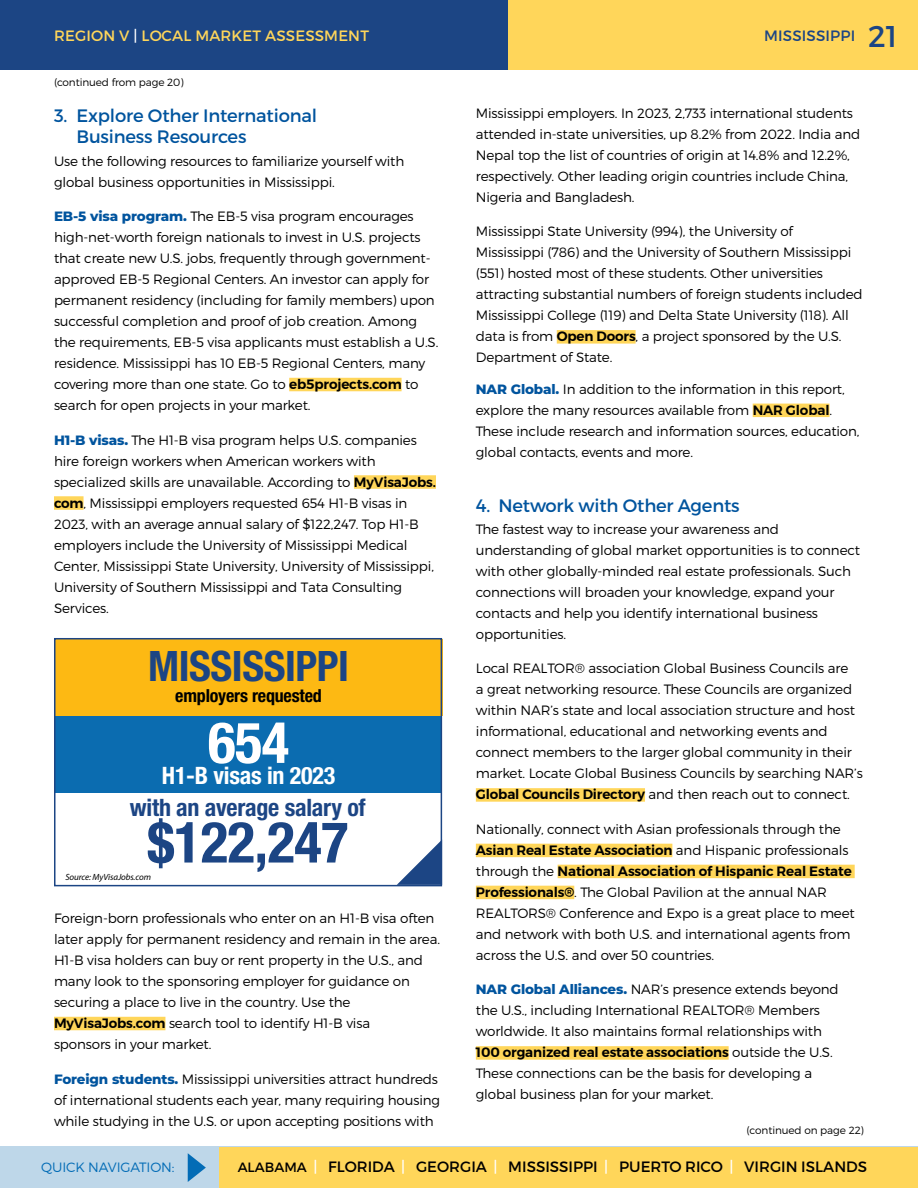
<style>
.page{position:relative;width:918px;height:1188px;background:#fff}
.page>*{position:absolute;margin:0;border:0;box-sizing:border-box;transform-origin:0 0}
.Body_Copy{font:700 condensed 57px "Helvetica Neue LT Pro";letter-spacing:-.01em;color:#1c4584}
.Body_Copy-2{font:700 condensed 57px "Helvetica Neue LT Pro";color:#fff}
.Body_Copy-3{font:700 condensed 42px "Helvetica Neue LT Pro";letter-spacing:-.01em;color:#1c4584}
.t1{font:30px "Montserrat";color:#1c4584}
.Body_Copy-4{font:700 condensed 24px "Helvetica Neue LT Pro";letter-spacing:-.01em;color:#1c4584}
.Body_Copy-5{font:700 condensed 24px "Helvetica Neue LT Pro";letter-spacing:-.01em;color:#fff}
.t2{font:18px/21px "Montserrat";letter-spacing:-.01em;color:#00549e}
.Body_Copy-6{font:700 condensed 18px "Helvetica Neue LT Pro";letter-spacing:-.01em;color:#000}
.t3{font:15px "Montserrat";color:#000}
.t4{font:15px "Montserrat";letter-spacing:.01em;color:#ffd65a}
.t5{font:15px "Montserrat";letter-spacing:.01em;color:#1c4584}
.t6{font:300 13.5px/21px "Montserrat";letter-spacing:-.01em;color:#000}
.t7{font:300 13.5px "Montserrat";letter-spacing:-.01em;color:#036cb6}
.Body_Copy-7{font:300 10.5px "Montserrat";letter-spacing:-.01em;color:#000}
.t8{font:italic 9px "Myriad Pro";letter-spacing:-.01em;color:#000}
.s1{color:#fff}
.s2{font-weight:800;color:#00549e}
.s3{font-weight:600}
.s4{font-size:13.5px}
</style>
<div class="page">
<div style="left:0;top:1147px;width:918px;height:41px;background:#bed7e9"></div>
<div style="left:219px;top:1147px;width:699px;height:41px;background:#ffd65a"></div>
<svg style="left:188px;top:1153px;width:18px;height:29px"></svg>
<div style="left:0;top:0;width:509px;height:70px;background:#1c4584"></div>
<div style="left:509px;top:0;width:409px;height:70px;background:#ffd65a"></div>
<div style="left:289px;top:378px;width:113px;height:13px;background:#ffd65a"></div>
<div style="left:354px;top:475px;width:82px;height:14px;background:#ffd65a"></div>
<div style="left:54px;top:496px;width:30px;height:14px;background:#ffd65a"></div>
<div style="left:54px;top:1017px;width:111px;height:13px;background:#ffd65a"></div>
<div style="left:557px;top:330px;width:79px;height:14px;background:#ffd65a"></div>
<div style="left:753px;top:404px;width:77px;height:13px;background:#ffd65a"></div>
<div style="left:476px;top:788px;width:169px;height:14px;background:#ffd65a"></div>
<div style="left:476px;top:844px;width:196px;height:13px;background:#ffd65a"></div>
<div style="left:558px;top:865px;width:297px;height:13px;background:#ffd65a"></div>
<div style="left:476px;top:886px;width:98px;height:13px;background:#ffd65a"></div>
<div style="left:476px;top:1046px;width:253px;height:14px;background:#ffd65a"></div>
<div style="left:55px;top:696px;width:387px;height:97px;background:#0b6cb0"></div>
<div style="left:54px;top:639px;width:388px;height:77px;background:#fdb913"></div>
<div style="left:54px;top:638px;width:388px;height:248px;border:2px solid #1c4584"></div>
<svg style="left:397px;top:840px;width:45px;height:45px"></svg>
<p class="t4" style="left:54px;top:26px;width:316px">REGION V <span class="s1">|</span> LOCAL MARKET ASSESSMENT</p>
<p class="t5" style="left:764px;top:26px;width:93px">MISSISSIPPI</p>
<p class="Body_Copy-7" style="left:54px;top:76px;width:131px">(continued from page 20)</p>
<p class="t1" style="left:868px;top:18px;width:31px">21</p>
<p class="t2" style="left:76px;top:105px;width:242px;text-indent:-22px">3. Explore Other International<br>Business Resources</p>
<p class="t6" style="left:54px;top:150px;width:352px">Use the following resources to familiarize yourself with global business opportunities in Mississippi.</p>
<p class="t6" style="left:54px;top:206px;width:386px"><span class="s2">EB-5 visa program.</span> The EB-5 visa program encourages high-net-worth foreign nationals to invest in U.S. projects that create new U.S. jobs, frequently through government&shy;approved EB-5 Regional Centers. An investor can apply for permanent residency (including for family members) upon successful completion and proof of job creation. Among the requirements, EB-5 visa applicants must establish a U.S. residence. Mississippi has 10 EB-5 Regional Centers, many covering more than one state. Go to <span class="s3">eb5projects.com</span> to search for open projects in your market.</p>
<p class="t6" style="left:54px;top:429px;width:383px"><span class="s2">H1-B visas.</span> The H1-B visa program helps U.S. companies hire foreign workers when American workers with specialized skills are unavailable. According to <span class="s3">MyVisaJobs. com</span>, Mississippi employers requested 654 H1-B visas in 2023, with an average annual salary of $122,247. Top H1-B employers include the University of Mississippi Medical Center, Mississippi State University, University of Mississippi, University of Southern Mississippi and Tata Consulting Services.</p>
<p class="Body_Copy-3" style="left:148px;top:641px;width:203px">MISSISSIPPI</p>
<p class="Body_Copy-6" style="left:175px;top:685px;width:148px">employers requested</p>
<p class="Body_Copy-2" style="left:208px;top:708px;width:82px">654</p>
<p class="Body_Copy-5" style="left:162px;top:761px;width:175px">H1-B visas in 2023</p>
<p class="Body_Copy-4" style="left:130px;top:793px;width:237px">with an average salary of</p>
<p class="Body_Copy" style="left:147px;top:808px;width:203px">$122,247</p>
<p class="t8" style="left:65px;top:871px;width:87px">Source: MyVisaJobs.com</p>
<p class="t6" style="left:54px;top:908px;width:388px">Foreign-born professionals who enter on an H1-B visa often later apply for permanent residency and remain in the area.<br>H1-B visa holders can buy or rent property in the U.S., and many look to the sponsoring employer for guidance on securing a place to live in the country. Use the <span class="s3">MyVisaJobs.com</span> search tool to identify H1-B visa<br>sponsors in your market.</p>
<p class="t6" style="left:54px;top:1068px;width:388px"><span class="s2">Foreign students.</span> Mississippi universities attract hundreds of international students each year, many requiring housing while studying in the U.S. or upon accepting positions with</p>
<p class="t6" style="left:476px;top:102px;width:386px">Mississippi employers. In 2023, 2,733 international students attended in-state universities, up 8.2% from 2022. India and Nepal top the list of countries of origin at 14.8% and 12.2%, respectively. Other leading origin countries include China, Nigeria and Bangladesh.</p>
<p class="t6" style="left:476px;top:221px;width:388px">Mississippi State University (994), the University of Mississippi (786) and the University of Southern Mississippi (551) hosted most of these students. Other universities attracting substantial numbers of foreign students included Mississippi College (119) and Delta State University (118). All data is from <span class="s3">Open Doors</span>, a project sponsored by the U.S.</p>
<p class="t6" style="left:476px;top:347px;width:138px">Department of State.</p>
<p class="t6" style="left:476px;top:378px;width:385px"><span class="s2">NAR Global.</span> In addition to the information in this report, explore the many resources available from <span class="s3">NAR Global</span>.<br>These include research and information sources, education, global contacts, events and more.</p>
<p class="t2" style="left:476px;top:495px;width:265px">4. Network with Other Agents</p>
<p class="t6" style="left:476px;top:518px;width:386px">The fastest way to increase your awareness and understanding of global market opportunities is to connect with other globally-minded real estate professionals. Such connections will broaden your knowledge, expand your contacts and help you identify international business opportunities.</p>
<p class="t6" style="left:476px;top:658px;width:388px">Local REALTOR® association Global Business Councils are<br>a great networking resource. These Councils are organized within NAR’s state and local association structure and host informational, educational and networking events and connect members to the larger global community in their market. Locate Global Business Councils by searching NAR’s <span class="s3">Global Councils Directory</span> and then reach out to connect.</p>
<p class="t6" style="left:476px;top:818px;width:380px">Nationally, connect with Asian professionals through the <span class="s3">Asian Real Estate Association</span> and Hispanic professionals through the <span class="s3">National Association of Hispanic Real Estate Professionals®</span>. The Global Pavilion at the annual NAR REALTORS® Conference and Expo is a great place to meet and network with both U.S. and international agents from across the U.S. and over 50 countries.</p>
<p class="t6" style="left:476px;top:979px;width:364px"><span class="s2">NAR Global Alliances.</span> NAR’s presence extends beyond the U.S., including International REALTOR® Members worldwide. It also maintains formal relationships with <span class="s3">100 organized real estate associations</span> outside the U.S.<br>These connections can be the basis for developing a global business plan for your market.</p>
<p class="Body_Copy-7" style="left:747px;top:1124px;width:119px">(continued on page 22)</p>
<p class="t7" style="left:41px;top:1159px;width:135px">QUICK NAVIGATION:</p>
<p class="t3" style="left:238px;top:1157px;width:631px"><span class="s4">ALABAMA</span> <span class="s1">|</span> FLORIDA <span class="s1">|</span> GEORGIA <span class="s1">|</span> MISSISSIPPI <span class="s1">|</span> PUERTO RICO <span class="s1">|</span> VIRGIN ISLANDS</p>
</div>
